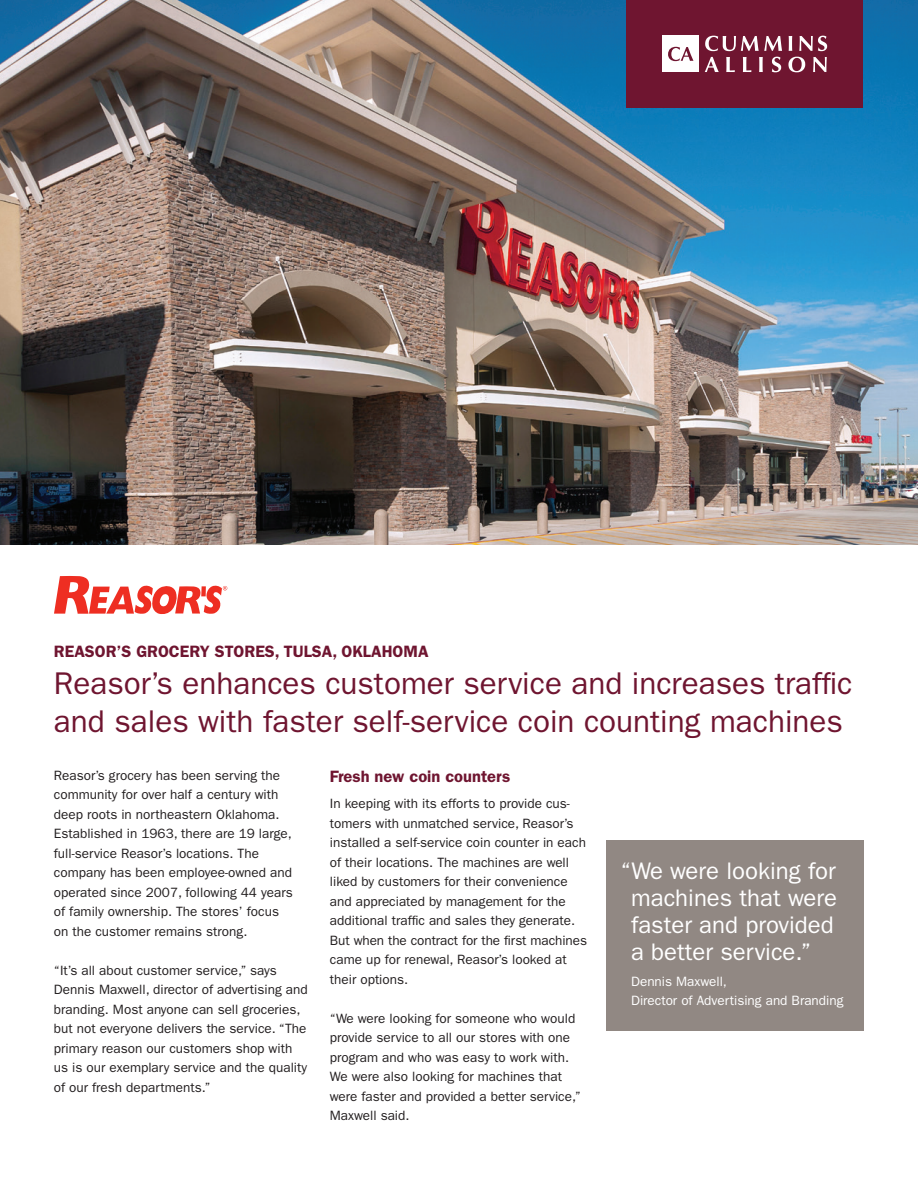
<style>
.page{position:relative;width:918px;height:1188px;background:#fff}
.page>*{position:absolute;margin:0;border:0;box-sizing:border-box;transform-origin:0 0}
.t1{font:31.5px/37.5px "ITC Franklin Gothic Std";color:#6f1530}
.t2{font:24px/27px "ITC Franklin Gothic Std";color:#fff;text-align:center}
.t3{font:600 16.5px "ITC Franklin Gothic Std";color:#6f1530}
.t4{font:13.5px/19.5px "ITC Franklin Gothic Std";color:#231f20}
.t5{font:13.5px "ITC Franklin Gothic Std";color:#fff}
</style>
<div class="page">
<img style="left:0;top:0;width:918px;height:545px">
<svg style="left:54px;top:576px;width:173px;height:38px"></svg>
<div style="left:627px;top:0;width:236px;height:108px;background:#6f1530"></div>
<svg style="left:705px;top:36px;width:77px;height:15px"></svg>
<svg style="left:789px;top:36px;width:3px;height:15px"></svg>
<svg style="left:799px;top:36px;width:28px;height:15px"></svg>
<svg style="left:705px;top:57px;width:14px;height:15px"></svg>
<svg style="left:726px;top:57px;width:9px;height:15px"></svg>
<svg style="left:743px;top:57px;width:8px;height:15px"></svg>
<svg style="left:759px;top:57px;width:4px;height:15px"></svg>
<svg style="left:772px;top:57px;width:9px;height:15px"></svg>
<svg style="left:788px;top:57px;width:17px;height:15px"></svg>
<svg style="left:813px;top:57px;width:14px;height:15px"></svg>
<div style="left:662px;top:36px;width:36px;height:36px;background:#fff"></div>
<svg style="left:668px;top:47px;width:25px;height:14px"></svg>
<div style="left:606px;top:840px;width:258px;height:190px;background:#918883"></div>
<p class="t3" style="left:54px;top:641px;width:376px">REASOR’S GROCERY STORES, TULSA, OKLAHOMA</p>
<p class="t1" style="left:54px;top:665px;width:800px">Reasor’s enhances customer service and increases traffic and sales with faster self-service coin counting machines</p>
<p class="t4" style="left:54px;top:766px;width:241px">Reasor’s grocery has been serving the community for over half a century with deep roots in northeastern Oklahoma.<br>Established in 1963, there are 19 large, full-service Reasor’s locations. The company has been employee-owned and operated since 2007, following 44 years of family ownership. The stores’ focus on the customer remains strong.</p>
<p class="t4" style="left:54px;top:961px;width:255px">“It’s all about customer service,” says Dennis Maxwell, director of advertising and branding. Most anyone can sell groceries, but not everyone delivers the service. “The primary reason our customers shop with us is our exemplary service and the quality of our fresh departments.”</p>
<p class="t3" style="left:330px;top:766px;width:182px">Fresh new coin counters</p>
<p class="t4" style="left:330px;top:794px;width:259px">In keeping with its efforts to provide cus&shy;tomers with unmatched service, Reasor’s installed a self-service coin counter in each of their locations. The machines are well liked by customers for their convenience and appreciated by management for the additional traffic and sales they generate.<br>But when the contract for the first machines came up for renewal, Reasor’s looked at their options.</p>
<p class="t4" style="left:330px;top:1008px;width:253px">“We were looking for someone who would provide service to all our stores with one program and who was easy to work with.<br>We were also looking for machines that were faster and provided a better service,” Maxwell said.</p>
<p class="t2" style="left:620px;top:858px;width:218px">“We were looking for machines that were faster and provided</p>
<p class="t2" style="left:631px;top:939px;width:182px">a better service.”</p>
<p class="t5" style="left:631px;top:974px;width:97px">Dennis Maxwell,</p>
<p class="t5" style="left:631px;top:993px;width:214px">Director of Advertising and Branding</p>
</div>
